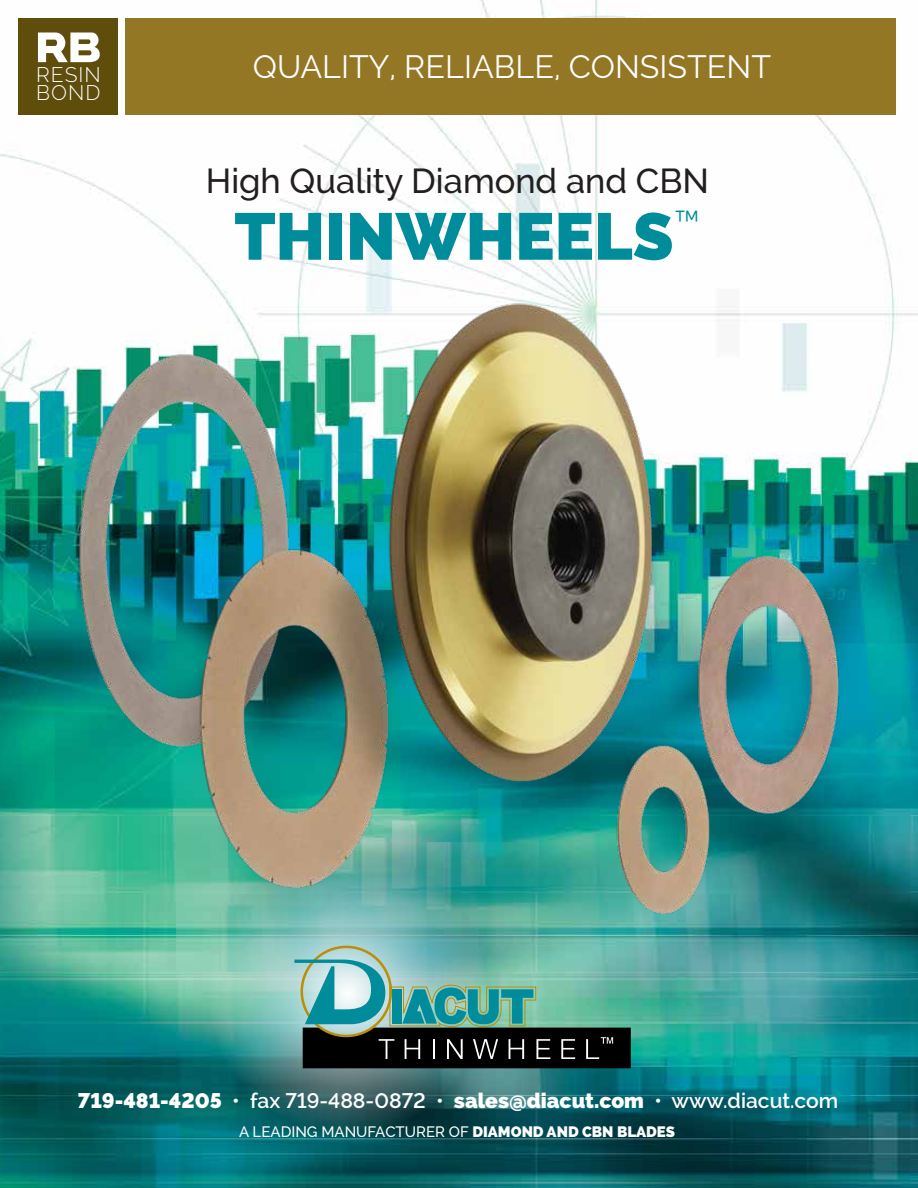
<style>
.page{position:relative;width:918px;height:1188px;background:#fff}
.page>*{position:absolute;margin:0;border:0;box-sizing:border-box;transform-origin:0 0}
.t1{font:800 66px "Raleway";color:#008c9a}
.t2{font:500 34.5px "Raleway";color:#231f20}
.t3{font:32.1px "Raleway";color:#fff}
.t4{font:600 21px "Raleway";color:#fff}
.t5{font:300 21px "Raleway";letter-spacing:.05em;color:#fff}
.t6{font:500 15px "Raleway";color:#fff}
.s1{font-weight:800}
</style>
<div class="page">
<img style="left:0;top:0;width:918px;height:1188px">
<svg style="left:207px;top:853px;width:281px;height:280px;background:#5a938e"></svg>
<svg style="left:294px;top:960px;width:337px;height:108px;background:#4e7c74"></svg>
<div style="left:125px;top:19px;width:771px;height:96px;background:#937724"></div>
<div style="left:18px;top:19px;width:100px;height:96px;background:#5e4d0b"></div>
<svg style="left:38px;top:33px;width:62px;height:29px"></svg>
<img style="left:43px;top:270px;width:833px;height:674px">
<p class="t5" style="left:36px;top:62px;width:66px">RESIN</p>
<h3 class="t3" style="left:253px;top:48px;width:520px">QUALITY, RELIABLE, CONSISTENT</h3>
<p class="t5" style="left:36px;top:80px;width:66px">BOND</p>
<h2 class="t2" style="left:206px;top:161px;width:505px">High Quality Diamond and CBN</h2>
<h1 class="t1" style="left:234px;top:198px;width:467px">THINWHEELS<sup>™</sup></h1>
<p class="t4" style="left:78px;top:1089px;width:762px"><span class="s1">719-481-4205</span> • fax 719-488-0872 • <span class="s1">sales@diacut.com</span> • www.diacut.com</p>
<p class="t6" style="left:239px;top:1123px;width:438px">A LEADING MANUFACTURER OF <span class="s1">DIAMOND AND CBN BLADES</span></p>
</div>
